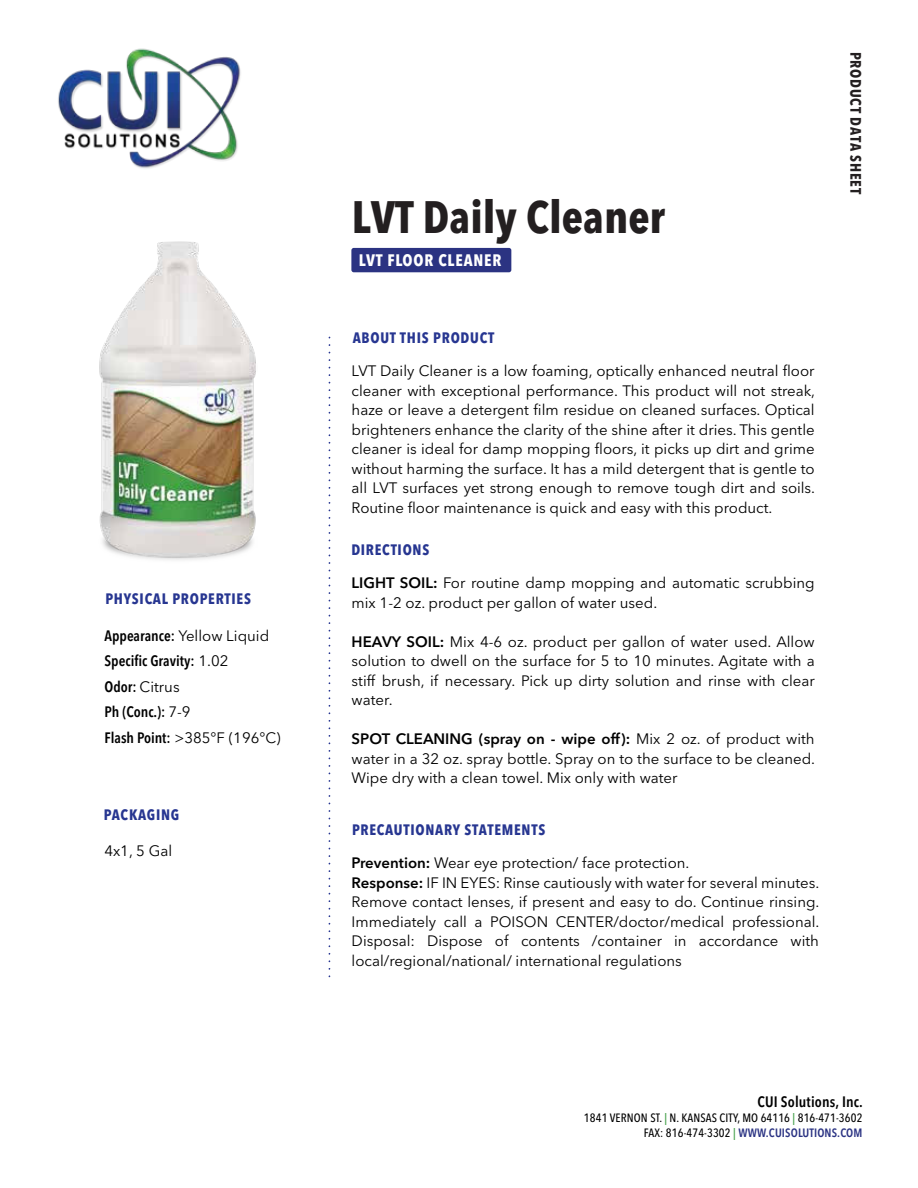
<style>
.page{position:relative;width:918px;height:1188px;background:#fff}
.page>*{position:absolute;margin:0;border:0;box-sizing:border-box;transform-origin:0 0}
.t1{font:700 condensed 45px "Avenir Next LT Pro";color:#231f20}
.t2{font:700 condensed 16.5px "Avenir Next LT Pro";letter-spacing:.05em;color:#fff}
.t3{font:15px/19.5px "Avenir Next LT Pro";color:#000;text-align:justify}
.t4{font:600 condensed 15px/25.5px "Avenir Next LT Pro";color:#000}
.t5{font:700 condensed 15px "Avenir Next LT Pro";letter-spacing:.05em;color:#273691}
.t6{font:700 condensed 15px "Avenir Next LT Pro";letter-spacing:.05em;color:#231f20}
.t7{font:500 condensed 12px/15px "Avenir Next LT Pro";letter-spacing:.01em;color:#000;text-align:right}
.s1{font-weight:400;font-stretch:normal}
.s2{font-weight:600}
.s3{color:#409e46}
.s4{font-weight:600;color:#2b3383}
</style>
<div class="page">
<div style="left:351px;top:248px;width:160px;height:24px;background:#2b3382;border-radius:2px"></div>
<svg style="left:329px;top:336px;width:1px;height:640px"></svg>
<img style="left:58px;top:48px;width:183px;height:121px">
<img style="left:99px;top:242px;width:157px;height:318px">
<p class="t5" style="left:105px;top:593px;width:147px">PHYSICAL PROPERTIES</p>
<p class="t4" style="left:105px;top:624px;width:178px">Appearance: <span class="s1">Yellow Liquid<br></span>Specific Gravity: <span class="s1">1.02<br></span>Odor: <span class="s1">Citrus<br></span>Ph (Conc.): <span class="s1">7-9<br></span>Flash Point: <span class="s1">&gt;385°F (196°C)</span></p>
<p class="t5" style="left:104px;top:809px;width:77px">PACKAGING</p>
<p class="t3" style="left:104px;top:842px;width:69px">4x1, 5 Gal</p>
<h1 class="t1" style="left:352px;top:199px;width:315px">LVT Daily Cleaner</h1>
<p class="t2" style="left:359px;top:254px;width:144px">LVT FLOOR CLEANER</p>
<p class="t5" style="left:353px;top:331px;width:143px">ABOUT THIS PRODUCT</p>
<p class="t3" style="left:352px;top:362px;width:465px">LVT Daily Cleaner is a low foaming, optically enhanced neutral floor cleaner with exceptional performance. This product will not streak, haze or leave a detergent film residue on cleaned surfaces. Optical brighteners enhance the clarity of the shine after it dries. This gentle cleaner is ideal for damp mopping floors, it picks up dirt and grime without harming the surface. It has a mild detergent that is gentle to all LVT surfaces yet strong enough to remove tough dirt and soils.<br>Routine floor maintenance is quick and easy with this product.</p>
<p class="t5" style="left:351px;top:543px;width:79px">DIRECTIONS</p>
<p class="t3" style="left:352px;top:574px;width:465px"><span class="s2">LIGHT SOIL:</span> For routine damp mopping and automatic scrubbing mix 1-2 oz. product per gallon of water used.</p>
<p class="t3" style="left:352px;top:633px;width:465px"><span class="s2">HEAVY SOIL:</span> Mix 4-6 oz. product per gallon of water used. Allow solution to dwell on the surface for 5 to 10 minutes. Agitate with a stiff brush, if necessary. Pick up dirty solution and rinse with clear water.</p>
<p class="t3" style="left:352px;top:730px;width:465px"><span class="s2">SPOT CLEANING (spray on - wipe off):</span> Mix 2 oz. of product with water in a 32 oz. spray bottle. Spray on to the surface to be cleaned.<br>Wipe dry with a clean towel. Mix only with water</p>
<p class="t5" style="left:352px;top:823px;width:195px">PRECAUTIONARY STATEMENTS</p>
<p class="t3" style="left:352px;top:855px;width:469px;text-align:left"><span class="s2">Prevention:</span> Wear eye protection/ face protection.<br><span class="s2">Response:</span> IF IN EYES: Rinse cautiously with water for several minutes.<br>Remove contact lenses, if present and easy to do. Continue rinsing.<br>Immediately call a POISON CENTER/doctor/medical professional.<br>Disposal: Dispose of contents /container in accordance with local/regional/national/ international regulations</p>
<p class="t6" style="left:862px;top:52px;width:144px;rotate:90deg">PRODUCT DATA SHEET</p>
<p class="t4" style="left:758px;top:1090px;width:107px">CUI Solutions, Inc.</p>
<p class="t7" style="left:584px;top:1111px;width:280px">1841 VERNON ST. <span class="s3">|</span> N. KANSAS CITY, MO 64116 <span class="s3">|</span> 816-471-3602<br>FAX: 816-474-3302 <span class="s3">|</span> <span class="s4">WWW.CUISOLUTIONS.COM</span></p>
</div>
